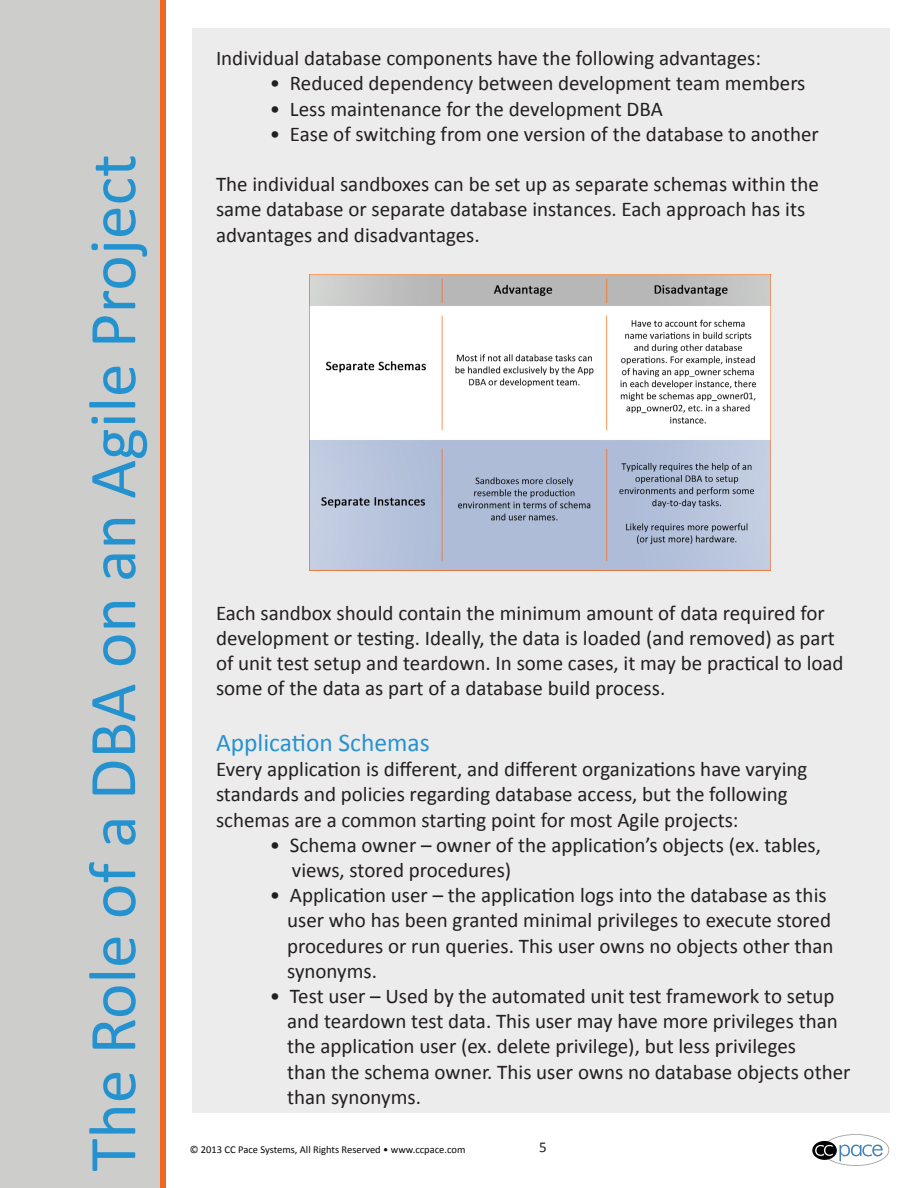
<style>
.page{position:relative;width:918px;height:1188px;background:#fff}
.page>*{position:absolute;margin:0;border:0;box-sizing:border-box;transform-origin:0 0}
.t1{font:67.5px "Calibri";color:#2592d0}
.t2{font:25.5px "Calibri";color:#2592d0}
.t3{font:21px/25.2px "Calibri";color:#231f20}
.t4{font:15px "Calibri";color:#231f20}
.t5{font:10.5px "Calibri";color:#050606}
</style>
<div class="page">
<div style="left:0;top:0;width:160px;height:1188px;background:#cdcdcc"></div>
<div style="left:160px;top:0;width:6px;height:1188px;background:#f26421"></div>
<div style="left:192px;top:28px;width:698px;height:1085px;background:#edeced"></div>
<img style="left:310px;top:274px;width:461px;height:297px">
<svg style="left:812px;top:1141px;width:25px;height:19px"></svg>
<svg style="left:815px;top:1134px;width:74px;height:32px"></svg>
<p class="t1" style="left:70px;top:1172px;width:1019px;rotate:-90deg">The Role of a DBA on an Agile Project</p>
<p class="t3" style="left:216px;top:46px;width:547px">Individual database components have the following advantages:</p>
<p class="t3" style="left:270px;top:71px;width:537px">• Reduced dependency between development team members</p>
<p class="t3" style="left:270px;top:96px;width:394px">• Less maintenance for the development DBA</p>
<p class="t3" style="left:270px;top:121px;width:550px">• Ease of switching from one version of the database to another</p>
<p class="t3" style="left:216px;top:172px;width:604px">The individual sandboxes can be set up as separate schemas within the same database or separate database instances. Each approach has its advantages and disadvantages.</p>
<p class="t3" style="left:216px;top:600px;width:629px">Each sandbox should contain the minimum amount of data required for development or testing. Ideally, the data is loaded (and removed) as part of unit test setup and teardown. In some cases, it may be practical to load some of the data as part of a database build process.</p>
<p class="t2" style="left:216px;top:726px;width:215px">Application Schemas</p>
<p class="t3" style="left:216px;top:757px;width:593px">Every application is different, and different organizations have varying standards and policies regarding database access, but the following schemas are a common starting point for most Agile projects:</p>
<p class="t3" style="left:270px;top:832px;width:553px">• Schema owner – owner of the application’s objects (ex. tables,</p>
<p class="t3" style="left:292px;top:858px;width:221px">views, stored procedures)</p>
<p class="t3" style="left:270px;top:883px;width:558px">• Application user – the application logs into the database as this</p>
<p class="t3" style="left:287px;top:908px;width:545px">user who has been granted minimal privileges to execute stored</p>
<p class="t3" style="left:287px;top:933px;width:548px">procedures or run queries. This user owns no objects other than</p>
<p class="t3" style="left:287px;top:958px;width:91px">synonyms.</p>
<p class="t3" style="left:270px;top:984px;width:566px">• Test user – Used by the automated unit test framework to setup</p>
<p class="t3" style="left:287px;top:1009px;width:552px">and teardown test data. This user may have more privileges than</p>
<p class="t3" style="left:287px;top:1034px;width:510px">the application user (ex. delete privilege), but less privileges</p>
<p class="t3" style="left:287px;top:1059px;width:565px">than the schema owner. This user owns no database objects other</p>
<p class="t3" style="left:287px;top:1084px;width:135px">than synonyms.</p>
<p class="t5" style="left:190px;top:1143px;width:277px">© 2013 CC Pace Systems, All Rights Reserved • www.ccpace.com</p>
<p class="t4" style="left:539px;top:1138px;width:9px">5</p>
</div>
